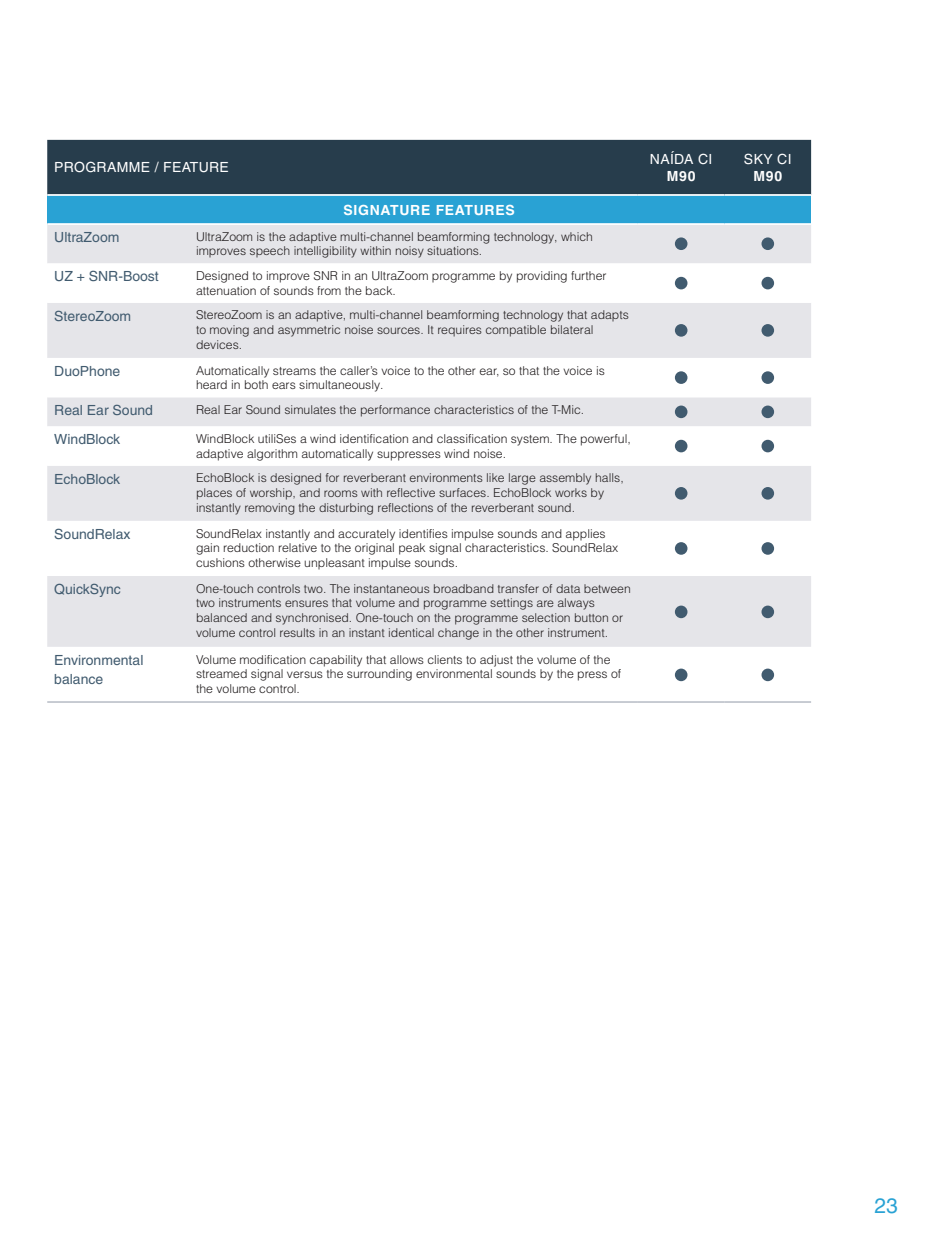
<style>
.page{position:relative;width:945px;height:1260px;background:#fff}
.page>*{position:absolute;margin:0;border:0;box-sizing:border-box;transform-origin:0 0}
.t1{font:21px "Helvetica LT Pro";color:#29a2d4}
.t2{font:14px/19.2px "Helvetica LT Pro";color:#415b6f}
.t3{font:14px/16.8px "Helvetica LT Pro";letter-spacing:.025em;color:#fff;text-align:center}
.t4{font:700 14px "Helvetica LT Pro";letter-spacing:.05em;color:#fff}
.t5{font:300 12.25px/14.7px "Helvetica LT Pro";color:#231f20}
.s1{font-weight:700}
</style>
<div class="page">
<div style="left:47px;top:140px;width:764px;height:54px;background:#273d4c"></div>
<div style="left:47px;top:195px;width:764px;height:29px;background:#29a2d4"></div>
<div style="left:47px;top:225px;width:764px;height:422px;background:#e5e5e9"></div>
<svg style="left:47px;top:263px;width:764px;height:313px"></svg>
<svg style="left:47px;top:668px;width:764px;height:34px"></svg>
<hr style="left:47px;top:194px;width:142px;height:2px;background:#fff">
<hr style="left:189px;top:194px;width:449px;height:2px;background:#fff">
<hr style="left:638px;top:194px;width:86px;height:2px;background:#fff">
<hr style="left:724px;top:194px;width:87px;height:2px;background:#fff">
<hr style="left:47px;top:223px;width:142px;height:2px;background:#fff">
<hr style="left:189px;top:223px;width:449px;height:2px;background:#fff">
<hr style="left:638px;top:223px;width:86px;height:2px;background:#fff">
<hr style="left:724px;top:223px;width:87px;height:2px;background:#fff">
<hr style="left:47px;top:702px;width:142px;height:1px;background:#9199a7">
<hr style="left:189px;top:702px;width:449px;height:1px;background:#9199a7">
<hr style="left:638px;top:702px;width:86px;height:1px;background:#9199a7">
<hr style="left:724px;top:702px;width:87px;height:1px;background:#9199a7">
<div style="left:675px;top:237px;width:12px;height:13px;background:#415b6f;border-radius:50%"></div>
<div style="left:762px;top:237px;width:12px;height:13px;background:#415b6f;border-radius:50%"></div>
<div style="left:675px;top:277px;width:12px;height:12px;background:#415b6f;border-radius:50%"></div>
<div style="left:762px;top:277px;width:12px;height:12px;background:#415b6f;border-radius:50%"></div>
<div style="left:675px;top:324px;width:12px;height:13px;background:#415b6f;border-radius:50%"></div>
<div style="left:762px;top:324px;width:12px;height:13px;background:#415b6f;border-radius:50%"></div>
<div style="left:675px;top:371px;width:12px;height:13px;background:#415b6f;border-radius:50%"></div>
<div style="left:762px;top:371px;width:12px;height:13px;background:#415b6f;border-radius:50%"></div>
<div style="left:675px;top:406px;width:12px;height:12px;background:#415b6f;border-radius:50%"></div>
<div style="left:762px;top:406px;width:12px;height:12px;background:#415b6f;border-radius:50%"></div>
<div style="left:675px;top:440px;width:12px;height:12px;background:#415b6f;border-radius:50%"></div>
<div style="left:762px;top:440px;width:12px;height:12px;background:#415b6f;border-radius:50%"></div>
<div style="left:675px;top:487px;width:12px;height:13px;background:#415b6f;border-radius:50%"></div>
<div style="left:762px;top:487px;width:12px;height:13px;background:#415b6f;border-radius:50%"></div>
<div style="left:675px;top:542px;width:12px;height:13px;background:#415b6f;border-radius:50%"></div>
<div style="left:762px;top:542px;width:12px;height:13px;background:#415b6f;border-radius:50%"></div>
<div style="left:675px;top:606px;width:12px;height:12px;background:#415b6f;border-radius:50%"></div>
<div style="left:762px;top:606px;width:12px;height:12px;background:#415b6f;border-radius:50%"></div>
<div style="left:675px;top:669px;width:12px;height:12px;background:#415b6f;border-radius:50%"></div>
<div style="left:762px;top:669px;width:12px;height:12px;background:#415b6f;border-radius:50%"></div>
<p class="t3" style="left:54px;top:159px;width:176px">PROGRAMME / FEATURE</p>
<p class="t3" style="left:650px;top:151px;width:64px">NAÍDA CI<br><span class="s1">M90</span></p>
<p class="t3" style="left:744px;top:151px;width:49px">SKY CI<br><span class="s1">M90</span></p>
<p class="t4" style="left:344px;top:201px;width:173px">SIGNATURE FEATURES</p>
<p class="t2" style="left:54px;top:227px;width:67px">UltraZoom</p>
<p class="t5" style="left:196px;top:229px;width:399px">UltraZoom is the adaptive multi-channel beamforming technology, which improves speech intelligibility within noisy situations.</p>
<p class="t2" style="left:54px;top:267px;width:106px">UZ + SNR-Boost</p>
<p class="t5" style="left:196px;top:268px;width:412px">Designed to improve SNR in an UltraZoom programme by providing further attenuation of sounds from the back.</p>
<p class="t2" style="left:54px;top:306px;width:79px">StereoZoom</p>
<p class="t5" style="left:196px;top:308px;width:434px">StereoZoom is an adaptive, multi-channel beamforming technology that adapts to moving and asymmetric noise sources. It requires compatible bilateral devices.</p>
<p class="t2" style="left:54px;top:361px;width:68px">DuoPhone</p>
<p class="t5" style="left:196px;top:363px;width:410px">Automatically streams the caller’s voice to the other ear, so that the voice is heard in both ears simultaneously.</p>
<p class="t2" style="left:54px;top:401px;width:100px">Real Ear Sound</p>
<p class="t5" style="left:196px;top:402px;width:390px">Real Ear Sound simulates the performance characteristics of the T-Mic.</p>
<p class="t2" style="left:54px;top:430px;width:67px">WindBlock</p>
<p class="t5" style="left:196px;top:431px;width:436px">WindBlock utiliSes a wind identification and classification system. The powerful, adaptive algorithm automatically suppresses wind noise.</p>
<p class="t2" style="left:54px;top:469px;width:67px">EchoBlock</p>
<p class="t5" style="left:196px;top:471px;width:429px">EchoBlock is designed for reverberant environments like large assembly halls, places of worship, and rooms with reflective surfaces. EchoBlock works by</p>
<p class="t5" style="left:196px;top:500px;width:381px">instantly removing the disturbing reflections of the reverberant sound.</p>
<p class="t2" style="left:54px;top:524px;width:78px">SoundRelax</p>
<p class="t5" style="left:196px;top:526px;width:424px">SoundRelax instantly and accurately identifies impulse sounds and applies gain reduction relative to the original peak signal characteristics. SoundRelax cushions otherwise unpleasant impulse sounds.</p>
<p class="t2" style="left:54px;top:579px;width:68px">QuickSync</p>
<p class="t5" style="left:196px;top:581px;width:436px">One-touch controls two. The instantaneous broadband transfer of data between two instruments ensures that volume and programme settings are always balanced and synchronised. One-touch on the programme selection button or volume control results in an instant identical change in the other instrument.</p>
<p class="t2" style="left:54px;top:650px;width:91px">Environmental balance</p>
<p class="t5" style="left:196px;top:652px;width:427px">Volume modification capability that allows clients to adjust the volume of the streamed signal versus the surrounding environmental sounds by the press of the volume control.</p>
<h1 class="t1" style="left:874px;top:1193px;width:25px">23</h1>
</div>
